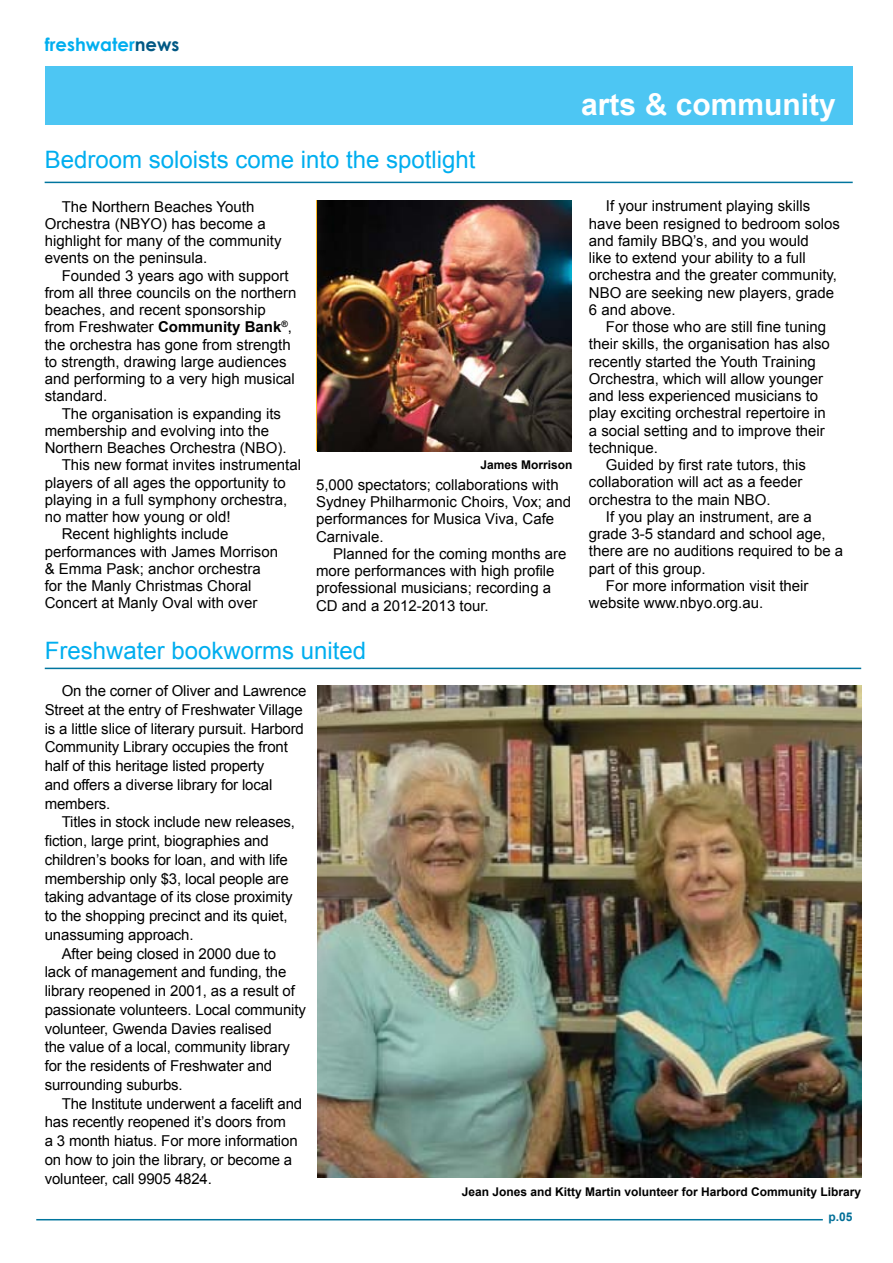
<style>
.page{position:relative;width:893px;height:1263px;background:#fff}
.page>*{position:absolute;margin:0;border:0;box-sizing:border-box;transform-origin:0 0}
.t1{font:700 30px "Arial";color:#fff}
.t2{font:24px "Arial";color:#00aeef}
.t3{font:700 18px "Century Gothic";color:#00aeef}
.t4{font:15px/18.8px "Arial";color:#000}
.t5{font:700 12px "Arial";color:#000}
.t6{font:700 12px "Arial";color:#006f98}
.s1{color:#005884}
.s2{font-family:"Arial Rounded MT Bold";font-weight:400}
.s3{font-weight:700}
</style>
<div class="page">
<hr style="left:45px;top:182px;width:808px;height:1px;background:#00759e">
<hr style="left:45px;top:668px;width:816px;height:1px;background:#00759e">
<hr style="left:36px;top:1219px;width:787px;height:1px;background:#00759e">
<div style="left:45px;top:66px;width:808px;height:59px;background:#4dc6f3"></div>
<img style="left:317px;top:685px;width:544px;height:493px">
<img style="left:317px;top:200px;width:254px;height:251px">
<p class="t3" style="left:45px;top:31px;width:136px">freshwater<span class="s1">news</span></p>
<h1 class="t1" style="left:581px;top:85px;width:256px">arts <span class="s2">&amp;</span> community</h1>
<h2 class="t2" style="left:45px;top:144px;width:432px">Bedroom soloists come into the spotlight</h2>
<p class="t4" style="left:45px;top:198px;width:238px;line-height:17.2px;text-indent:17px">The Northern Beaches Youth<br>Orchestra (NBYO) has become a highlight for many of the community events on the peninsula.</p>
<p class="t4" style="left:45px;top:267px;width:253px;line-height:17.2px;text-indent:17px">Founded 3 years ago with support from all three councils on the northern beaches, and recent sponsorship from Freshwater <span class="s3">Community Bank</span><sup>®</sup>, the orchestra has gone from strength to strength, drawing large audiences and performing to a very high musical standard.</p>
<p class="t4" style="left:62px;top:404px;width:221px">The organisation is expanding its</p>
<p class="t4" style="left:45px;top:421px;width:226px">membership and evolving into the</p>
<p class="t4" style="left:45px;top:439px;width:243px">Northern Beaches Orchestra (NBO).</p>
<p class="t4" style="left:62px;top:456px;width:241px">This new format invites instrumental</p>
<p class="t4" style="left:45px;top:473px;width:242px">players of all ages the opportunity to</p>
<p class="t4" style="left:45px;top:490px;width:244px">playing in a full symphony orchestra,</p>
<p class="t4" style="left:45px;top:508px;width:187px">no matter how young or old!</p>
<p class="t4" style="left:62px;top:525px;width:168px">Recent highlights include</p>
<p class="t4" style="left:45px;top:542px;width:235px">performances with James Morrison</p>
<p class="t4" style="left:45px;top:559px;width:217px">&amp; Emma Pask; anchor orchestra</p>
<p class="t4" style="left:45px;top:577px;width:208px">for the Manly Christmas Choral</p>
<p class="t4" style="left:45px;top:594px;width:214px">Concert at Manly Oval with over</p>
<p class="t5" style="left:480px;top:457px;width:94px">James Morrison</p>
<p class="t4" style="left:316px;top:476px;width:257px;line-height:17.2px">5,000 spectators; collaborations with<br>Sydney Philharmonic Choirs, Vox; and performances for Musica Viva, Cafe<br>Carnivale.</p>
<p class="t4" style="left:316px;top:545px;width:252px;line-height:17.2px;text-indent:17px">Planned for the coming months are more performances with high profile professional musicians; recording a<br>CD and a 2012-2013 tour.</p>
<p class="t4" style="left:589px;top:198px;width:252px;line-height:17.2px;text-indent:17px">If your instrument playing skills have been resigned to bedroom solos and family BBQ’s, and you would<br>like to extend your ability to a full orchestra and the greater community,<br>NBO are seeking new players, grade<br>6 and above.</p>
<p class="t4" style="left:606px;top:318px;width:222px">For those who are still fine tuning</p>
<p class="t4" style="left:589px;top:335px;width:242px">their skills, the organisation has also</p>
<p class="t4" style="left:589px;top:352px;width:228px">recently started the Youth Training</p>
<p class="t4" style="left:589px;top:369px;width:236px">Orchestra, which will allow younger</p>
<p class="t4" style="left:589px;top:387px;width:231px">and less experienced musicians to</p>
<p class="t4" style="left:589px;top:404px;width:238px">play exciting orchestral repertoire in</p>
<p class="t4" style="left:589px;top:421px;width:237px">a social setting and to improve their</p>
<p class="t4" style="left:589px;top:438px;width:71px">technique.</p>
<p class="t4" style="left:606px;top:456px;width:202px">Guided by first rate tutors, this</p>
<p class="t4" style="left:589px;top:473px;width:215px">collaboration will act as a feeder</p>
<p class="t4" style="left:589px;top:490px;width:183px">orchestra to the main NBO.</p>
<p class="t4" style="left:606px;top:507px;width:207px">If you play an instrument, are a</p>
<p class="t4" style="left:589px;top:525px;width:238px">grade 3-5 standard and school age,</p>
<p class="t4" style="left:589px;top:542px;width:256px">there are no auditions required to be a</p>
<p class="t4" style="left:589px;top:559px;width:118px">part of this group.</p>
<p class="t4" style="left:606px;top:576px;width:204px">For more information visit their</p>
<p class="t4" style="left:589px;top:594px;width:176px">website www.nbyo.org.au.</p>
<h2 class="t2" style="left:45px;top:635px;width:323px">Freshwater bookworms united</h2>
<p class="t4" style="left:45px;top:681px;width:263px;text-indent:17px">On the corner of Oliver and Lawrence Street at the entry of Freshwater Village is a little slice of literary pursuit. Harbord Community Library occupies the front half of this heritage listed property<br>and offers a diverse library for local members.</p>
<p class="t4" style="left:45px;top:813px;width:252px;text-indent:17px">Titles in stock include new releases, fiction, large print, biographies and children’s books for loan, and with life membership only $3, local people are taking advantage of its close proximity to the shopping precinct and its quiet, unassuming approach.</p>
<p class="t4" style="left:45px;top:944px;width:263px;text-indent:17px">After being closed in 2000 due to lack of management and funding, the library reopened in 2001, as a result of passionate volunteers. Local community volunteer, Gwenda Davies realised<br>the value of a local, community library for the residents of Freshwater and surrounding suburbs.</p>
<p class="t4" style="left:45px;top:1094px;width:259px;text-indent:17px">The Institute underwent a facelift and has recently reopened it’s doors from<br>a 3 month hiatus. For more information on how to join the library, or become a volunteer, call 9905 4824.</p>
<p class="t5" style="left:462px;top:1183px;width:401px">Jean Jones and Kitty Martin volunteer for Harbord Community Library</p>
<p class="t6" style="left:829px;top:1208px;width:26px">p.05</p>
</div>
